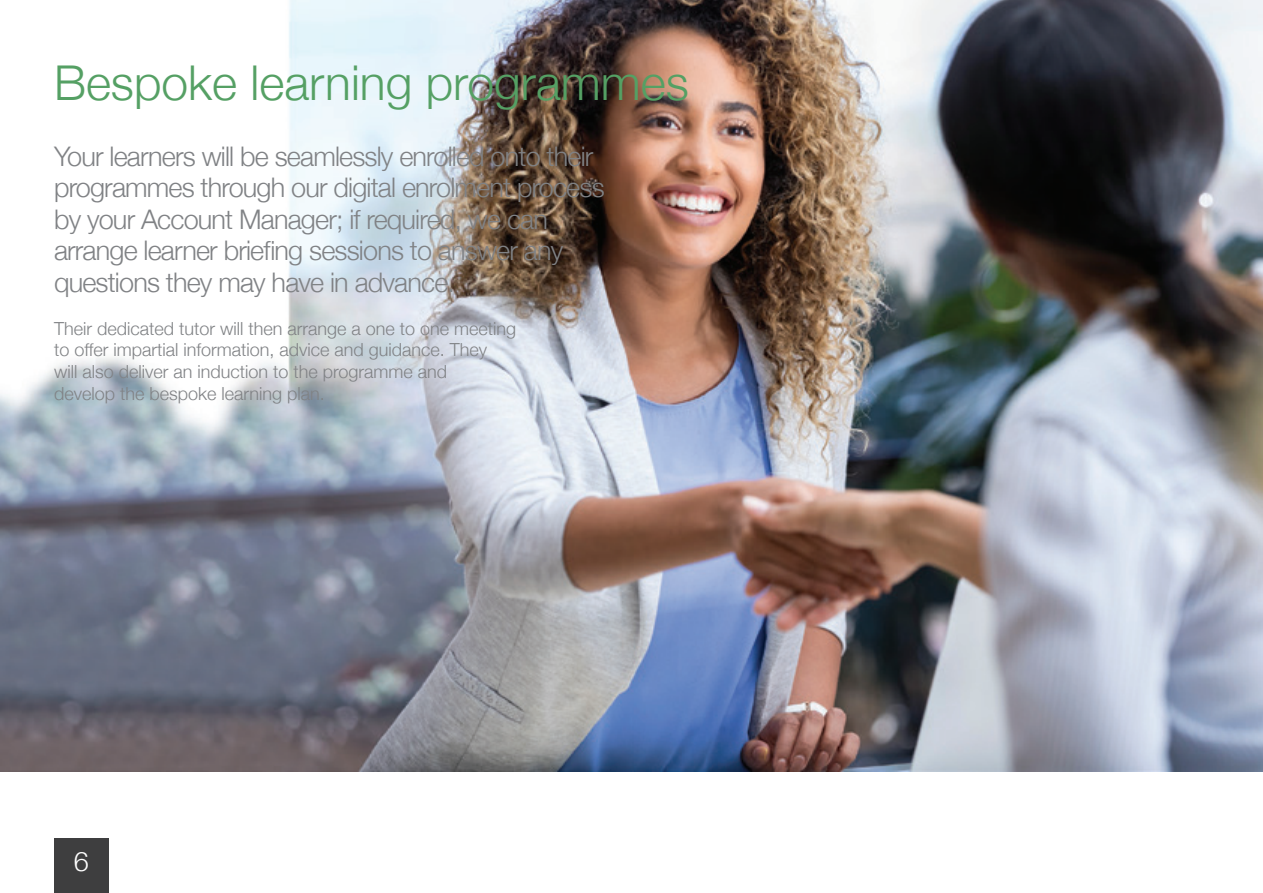
<style>
.page{position:relative;width:1263px;height:893px;background:#fff}
.page>*{position:absolute;margin:0;border:0;box-sizing:border-box;transform-origin:0 0}
.t1{font:300 48px "Helvetica Neue";color:#55a064}
.t2{font:300 27px/31.5px "Helvetica Neue";letter-spacing:-.03em;color:#808285}
.t3{font:300 27px "Helvetica Neue";color:#fff}
.t4{font:300 18px/21.6px "Helvetica Neue";color:#808285}
</style>
<div class="page">
<img style="left:0;top:0;width:1263px;height:771px">
<div style="left:54px;top:839px;width:55px;height:54px;background:#3e3e3f"></div>
<h1 class="t1" style="left:54px;top:54px;width:636px">Bespoke learning programmes</h1>
<p class="t2" style="left:54px;top:140px;width:552px">Your learners will be seamlessly enrolled onto their programmes through our digital enrolment process by your Account Manager; if required, we can arrange learner briefing sessions to answer any questions they may have in advance.</p>
<p class="t4" style="left:54px;top:317px;width:464px">Their dedicated tutor will then arrange a one to one meeting to offer impartial information, advice and guidance. They<br>will also deliver an induction to the programme and<br>develop the bespoke learning plan.</p>
<p class="t3" style="left:74px;top:844px;width:17px">6</p>
</div>
